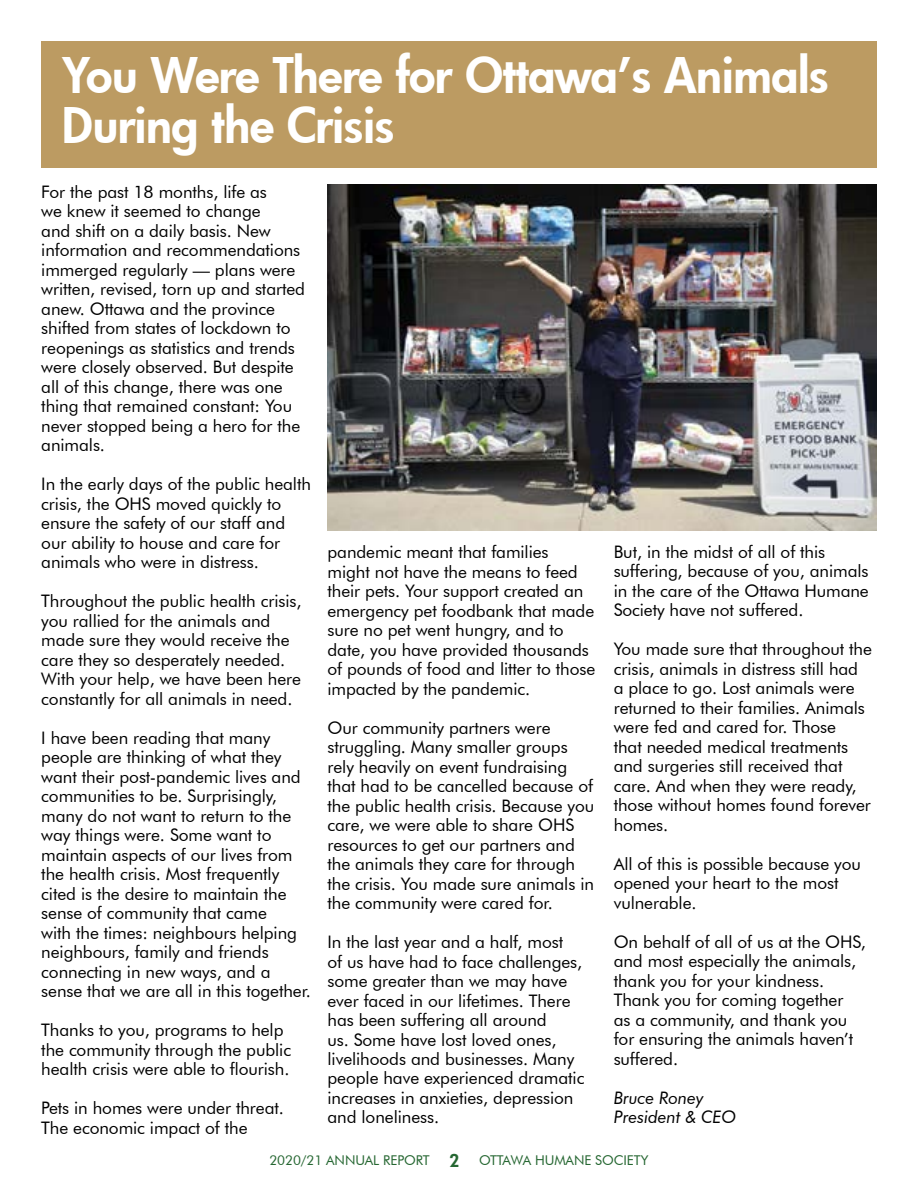
<style>
.page{position:relative;width:918px;height:1188px;background:#fff}
.page>*{position:absolute;margin:0;border:0;box-sizing:border-box;transform-origin:0 0}
.t1{font:48px/49.5px "Futura Hv";letter-spacing:-.01em;color:#fff}
.t2{font:17.25px/19.5px "Futura BT";letter-spacing:-.005em;color:#000}
.t3{font:italic 17.25px/19.5px "Futura BT";letter-spacing:-.005em;color:#000}
.t4{font:13.5px "Futura BT";letter-spacing:-.005em;color:#266732}
.s1{font-family:"Futura Hv";font-size:17.25px}
</style>
<div class="page">
<img style="left:328px;top:185px;width:548px;height:346px">
<div style="left:41px;top:41px;width:836px;height:126px;background:#bc9b62"></div>
<h1 class="t1" style="left:62px;top:50px;width:768px">You Were There for Ottawa’s Animals<br>During the Crisis</h1>
<p class="t2" style="left:41px;top:182px;width:265px">For the past 18 months, life as<br>we knew it seemed to change<br>and shift on a daily basis. New information and recommendations immerged regularly — plans were written, revised, torn up and started anew. Ottawa and the province shifted from states of lockdown to reopenings as statistics and trends were closely observed. But despite all of this change, there was one thing that remained constant: You never stopped being a hero for the animals.</p>
<p class="t2" style="left:41px;top:474px;width:271px">In the early days of the public health crisis, the OHS moved quickly to ensure the safety of our staff and our ability to house and care for animals who were in distress.</p>
<p class="t2" style="left:41px;top:591px;width:262px">Throughout the public health crisis, you rallied for the animals and made sure they would receive the care they so desperately needed.<br>With your help, we have been here constantly for all animals in need.</p>
<p class="t2" style="left:41px;top:728px;width:271px">I have been reading that many people are thinking of what they want their post-pandemic lives and communities to be. Surprisingly, many do not want to return to the way things were. Some want to maintain aspects of our lives from the health crisis. Most frequently cited is the desire to maintain the sense of community that came<br>with the times: neighbours helping neighbours, family and friends connecting in new ways, and a sense that we are all in this together.</p>
<p class="t2" style="left:41px;top:1020px;width:251px">Thanks to you, programs to help the community through the public health crisis were able to flourish.</p>
<p class="t2" style="left:41px;top:1098px;width:244px">Pets in homes were under threat.<br>The economic impact of the</p>
<p class="t4" style="left:269px;top:1152px;width:381px">2020/21 ANNUAL REPORT <span class="s1">2</span> OTTAWA HUMANE SOCIETY</p>
<p class="t2" style="left:614px;top:542px;width:257px">But, in the midst of all of this suffering, because of you, animals in the care of the Ottawa Humane<br>Society have not suffered.</p>
<p class="t2" style="left:614px;top:639px;width:260px">You made sure that throughout the crisis, animals in distress still had a place to go. Lost animals were returned to their families. Animals were fed and cared for. Those<br>that needed medical treatments and surgeries still received that care. And when they were ready, those without homes found forever homes.</p>
<p class="t2" style="left:614px;top:854px;width:249px">All of this is possible because you opened your heart to the most vulnerable.</p>
<p class="t2" style="left:614px;top:932px;width:254px">On behalf of all of us at the OHS, and most especially the animals, thank you for your kindness.<br>Thank you for coming together<br>as a community, and thank you for ensuring the animals haven’t suffered.</p>
<p class="t3" style="left:614px;top:1088px;width:124px">Bruce Roney<br>President &amp; CEO</p>
<p class="t2" style="left:328px;top:542px;width:269px">pandemic meant that families might not have the means to feed their pets. Your support created an emergency pet foodbank that made sure no pet went hungry, and to date, you have provided thousands of pounds of food and litter to those impacted by the pandemic.</p>
<p class="t2" style="left:328px;top:718px;width:268px">Our community partners were struggling. Many smaller groups rely heavily on event fundraising that had to be cancelled because of the public health crisis. Because you care, we were able to share OHS resources to get our partners and the animals they care for through the crisis. You made sure animals in the community were cared for.</p>
<p class="t2" style="left:328px;top:932px;width:258px">In the last year and a half, most<br>of us have had to face challenges, some greater than we may have ever faced in our lifetimes. There has been suffering all around<br>us. Some have lost loved ones, livelihoods and businesses. Many people have experienced dramatic increases in anxieties, depression and loneliness.</p>
</div>
